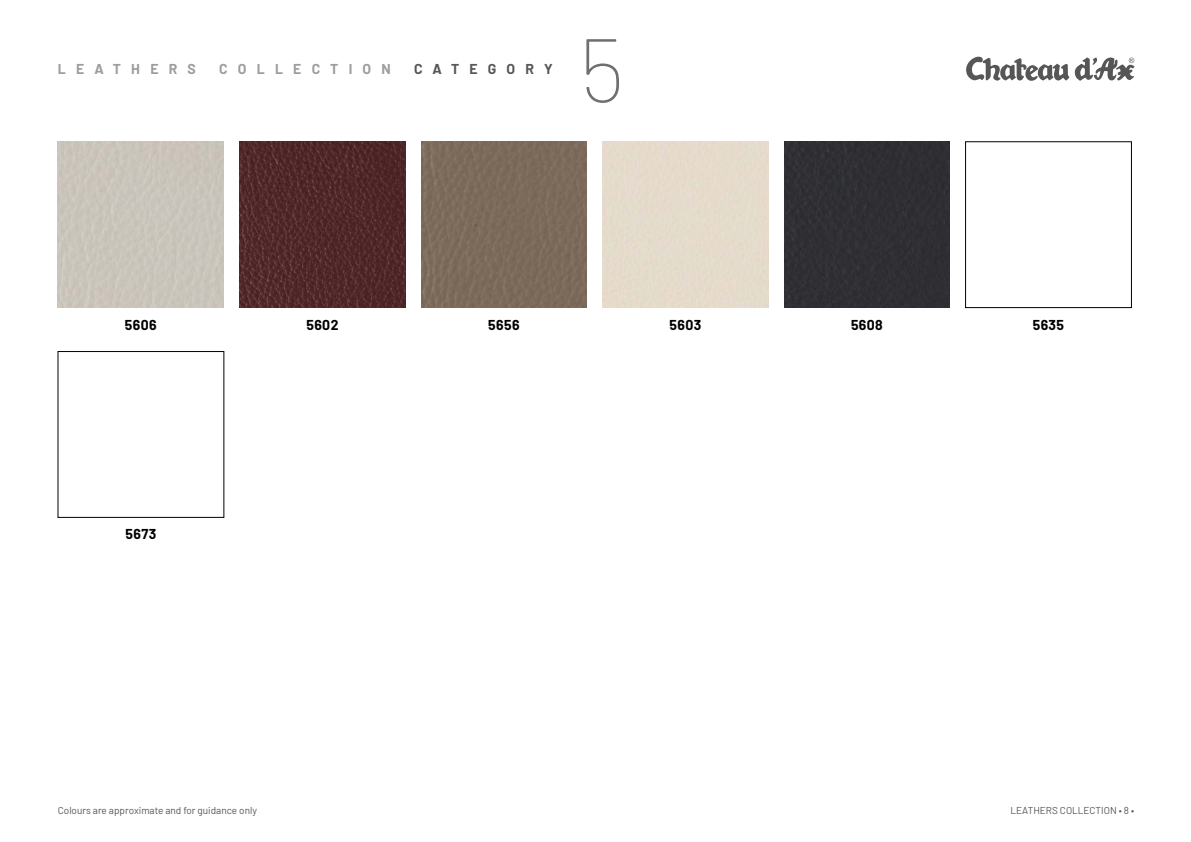
<style>
.page{position:relative;width:1191px;height:842px;background:#fff}
.page>*{position:absolute;margin:0;border:0;box-sizing:border-box;transform-origin:0 0}
.t1{font:100 90px "Barlow";color:#6f6f6e}
.t2{font:700 14px "Barlow";letter-spacing:.03em;color:#000}
.t3{font:700 14px "Barlow";letter-spacing:.73em;color:#9c9d9d}
.t4{font:700 14px "Barlow";letter-spacing:.73em;color:#565656}
.t5{font:10px "Barlow";color:#565656}
</style>
<div class="page">
<svg style="left:966px;top:57px;width:168px;height:24px"></svg>
<div style="left:58px;top:142px;width:166px;height:166px;background:#c9c5ba"></div>
<img style="left:240px;top:142px;width:165px;height:166px">
<div style="left:421px;top:142px;width:166px;height:166px;background:#7c6b5b"></div>
<div style="left:784px;top:142px;width:166px;height:166px;background:#2f2e33"></div>
<div style="left:965px;top:141px;width:167px;height:167px;border:1px solid #000"></div>
<div style="left:57px;top:351px;width:167px;height:167px;border:1px solid #000"></div>
<h2 class="t3" style="left:58px;top:59px;width:139px">LEATHERS</h2>
<h2 class="t3" style="left:219px;top:59px;width:173px">COLLECTION</h2>
<h2 class="t4" style="left:414px;top:59px;width:140px">CATEGORY</h2>
<h1 class="t1" style="left:579px;top:6px;width:46px">5</h1>
<h2 class="t2" style="left:125px;top:314px;width:33px">5606</h2>
<h2 class="t2" style="left:306px;top:314px;width:34px">5602</h2>
<h2 class="t2" style="left:488px;top:314px;width:33px">5656</h2>
<h2 class="t2" style="left:669px;top:314px;width:33px">5603</h2>
<h2 class="t2" style="left:851px;top:314px;width:33px">5608</h2>
<h2 class="t2" style="left:1032px;top:314px;width:33px">5635</h2>
<h2 class="t2" style="left:125px;top:524px;width:32px">5673</h2>
<p class="t5" style="left:58px;top:803px;width:201px">Colours are approximate and for guidance only</p>
<p class="t5" style="left:1010px;top:803px;width:125px">LEATHERS COLLECTION • 8 •</p>
</div>
